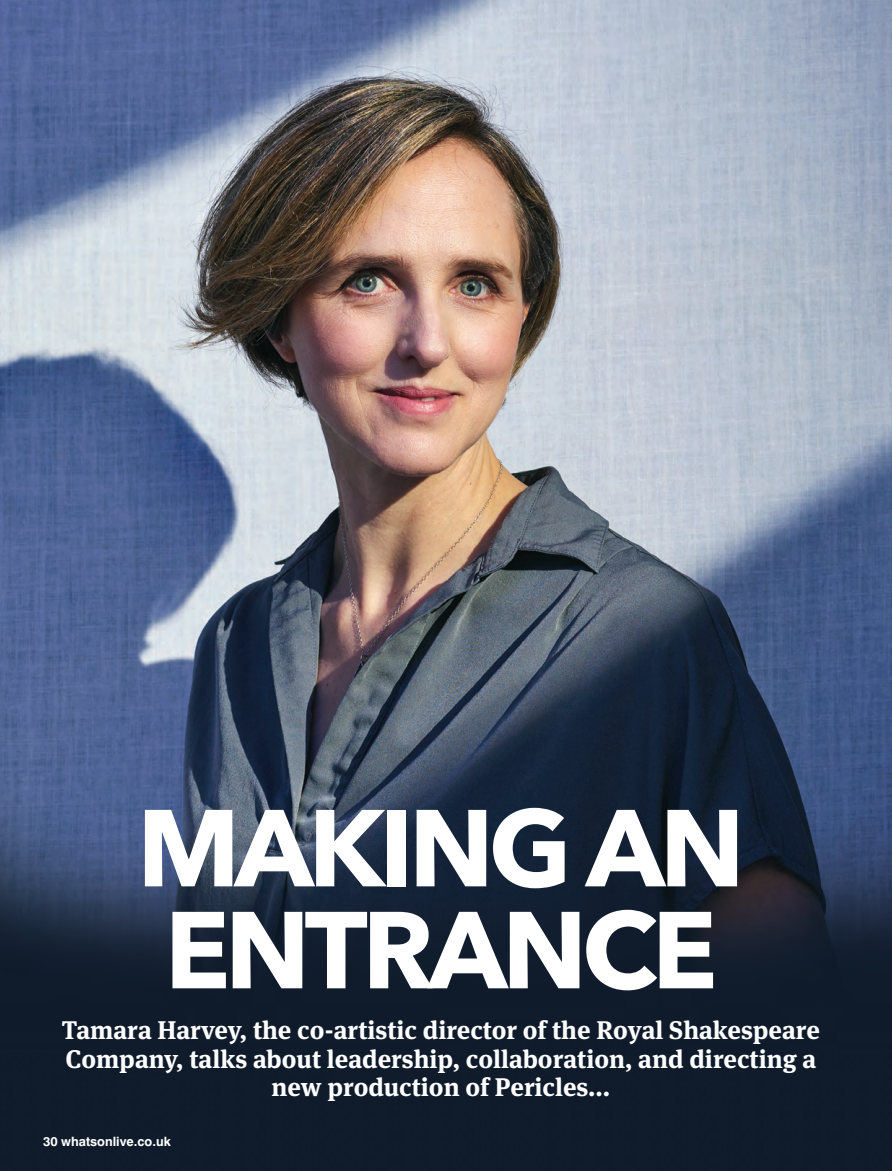
<style>
.page{position:relative;width:892px;height:1171px;background:#fff}
.page>*{position:absolute;margin:0;border:0;box-sizing:border-box;transform-origin:0 0}
.t1{font:700 108px/102px "Avenir Next";letter-spacing:-.05em;color:#fff}
.t2{font:700 25.5px/28.5px "Meta Serif";color:#fff;text-align:center}
.t3{font:700 12.9px "Swiss 721 BT";color:#fff}
</style>
<div class="page">
<img style="left:0;top:0;width:891px;height:1171px">
<p class="t1" style="left:137px;top:801px;width:609px">MAKING AN<br>ENTRANCE</p>
<p class="t2" style="left:62px;top:1018px;width:759px">Tamara Harvey, the co-artistic director of the Royal Shakespeare<br>Company, talks about leadership, collaboration, and directing a new production of Pericles...</p>
<p class="t3" style="left:43px;top:1136px;width:129px">30 whatsonlive.co.uk</p>
</div>
